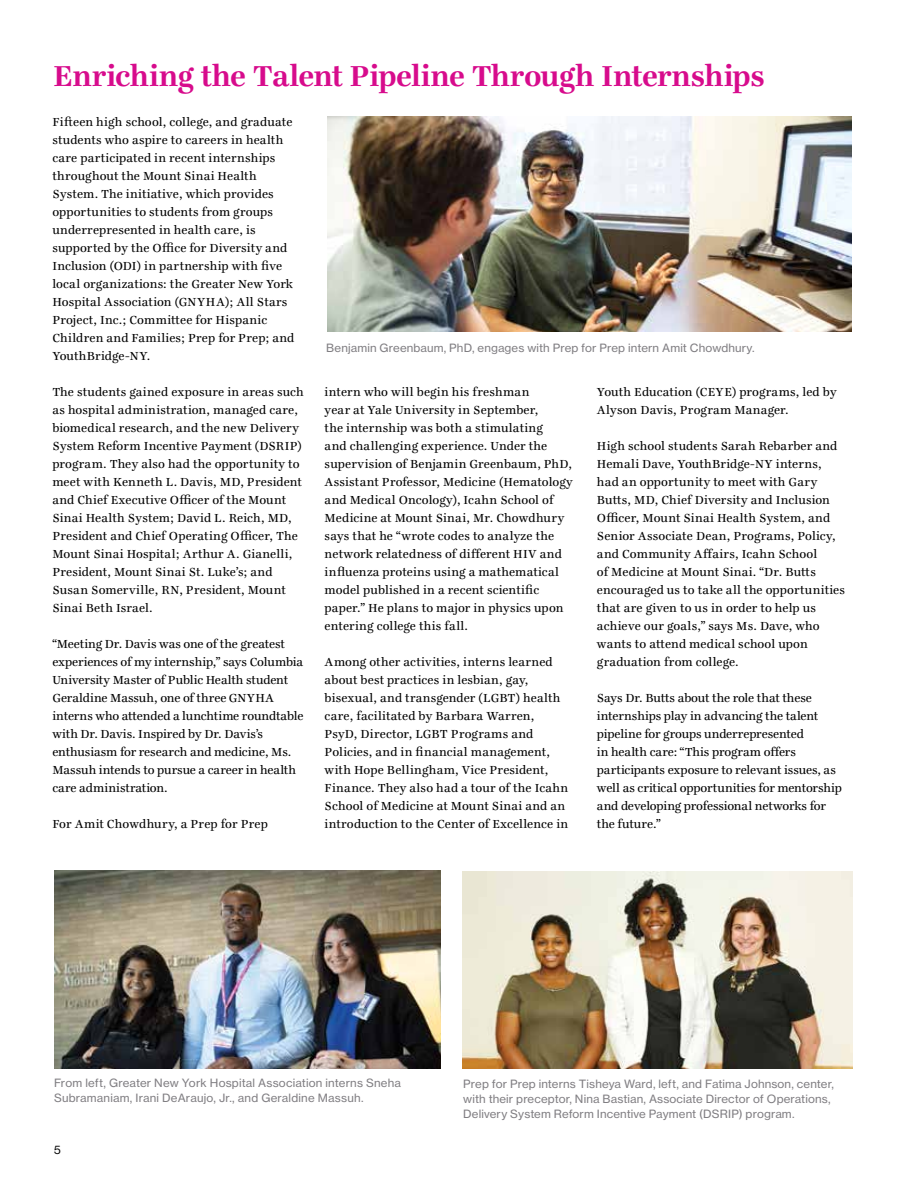
<style>
.page{position:relative;width:905px;height:1188px;background:#fff}
.page>*{position:absolute;margin:0;border:0;box-sizing:border-box;transform-origin:0 0}
.t1{font:700 31.5px "Ingeborg";letter-spacing:-.015em;color:#d70b8c}
.t2{font:12.75px/18px "Ingeborg";letter-spacing:.01em;color:#000}
.t3{font:12px "N Haas Grotesk DS Std 55 Rg";color:#000}
.t4{font:11.25px/15px "N Haas Grotesk TX Std 55 Rg";letter-spacing:.01em;color:#807e82}
</style>
<div class="page">
<img style="left:328px;top:117px;width:523px;height:215px">
<img style="left:54px;top:870px;width:386px;height:198px">
<img style="left:462px;top:872px;width:390px;height:196px">
<h1 class="t1" style="left:53px;top:57px;width:713px">Enriching the Talent Pipeline Through Internships</h1>
<p class="t2" style="left:52px;top:113px;width:243px">Fifteen high school, college, and graduate students who aspire to careers in health care participated in recent internships throughout the Mount Sinai Health System. The initiative, which provides opportunities to students from groups underrepresented in health care, is supported by the Office for Diversity and Inclusion (ODI) in partnership with five local organizations: the Greater New York Hospital Association (GNYHA); All Stars Project, Inc.; Committee for Hispanic Children and Families; Prep for Prep; and YouthBridge-NY.</p>
<p class="t2" style="left:52px;top:383px;width:253px">The students gained exposure in areas such as hospital administration, managed care, biomedical research, and the new Delivery System Reform Incentive Payment (DSRIP) program. They also had the opportunity to meet with Kenneth L. Davis, MD, President and Chief Executive Officer of the Mount Sinai Health System; David L. Reich, MD, President and Chief Operating Officer, The Mount Sinai Hospital; Arthur A. Gianelli, President, Mount Sinai St. Luke’s; and Susan Somerville, RN, President, Mount Sinai Beth Israel.</p>
<p class="t2" style="left:52px;top:635px;width:253px">“Meeting Dr. Davis was one of the greatest experiences of my internship,” says Columbia University Master of Public Health student Geraldine Massuh, one of three GNYHA interns who attended a lunchtime roundtable with Dr. Davis. Inspired by Dr. Davis’s enthusiasm for research and medicine, Ms.<br>Massuh intends to pursue a career in health care administration.</p>
<p class="t2" style="left:52px;top:815px;width:217px">For Amit Chowdhury, a Prep for Prep</p>
<p class="t4" style="left:326px;top:341px;width:430px">Benjamin Greenbaum, PhD, engages with Prep for Prep intern Amit Chowdhury.</p>
<p class="t2" style="left:324px;top:383px;width:250px">intern who will begin his freshman<br>year at Yale University in September,<br>the internship was both a stimulating<br>and challenging experience. Under the supervision of Benjamin Greenbaum, PhD, Assistant Professor, Medicine (Hematology and Medical Oncology), Icahn School of Medicine at Mount Sinai, Mr. Chowdhury says that he “wrote codes to analyze the network relatedness of different HIV and influenza proteins using a mathematical model published in a recent scientific paper.” He plans to major in physics upon entering college this fall.</p>
<p class="t2" style="left:324px;top:653px;width:245px">Among other activities, interns learned about best practices in lesbian, gay, bisexual, and transgender (LGBT) health care, facilitated by Barbara Warren, PsyD, Director, LGBT Programs and Policies, and in financial management, with Hope Bellingham, Vice President, Finance. They also had a tour of the Icahn School of Medicine at Mount Sinai and an introduction to the Center of Excellence in</p>
<p class="t2" style="left:597px;top:383px;width:241px">Youth Education (CEYE) programs, led by<br>Alyson Davis, Program Manager.</p>
<p class="t2" style="left:597px;top:437px;width:250px">High school students Sarah Rebarber and Hemali Dave, YouthBridge-NY interns, had an opportunity to meet with Gary Butts, MD, Chief Diversity and Inclusion Officer, Mount Sinai Health System, and Senior Associate Dean, Programs, Policy, and Community Affairs, Icahn School<br>of Medicine at Mount Sinai. “Dr. Butts encouraged us to take all the opportunities that are given to us in order to help us achieve our goals,” says Ms. Dave, who wants to attend medical school upon graduation from college.</p>
<p class="t2" style="left:597px;top:689px;width:246px">Says Dr. Butts about the role that these internships play in advancing the talent pipeline for groups underrepresented<br>in health care: “This program offers participants exposure to relevant issues, as well as critical opportunities for mentorship and developing professional networks for the future.”</p>
<p class="t4" style="left:54px;top:1076px;width:348px">From left, Greater New York Hospital Association interns Sneha<br>Subramaniam, Irani DeAraujo, Jr., and Geraldine Massuh.</p>
<p class="t3" style="left:54px;top:1143px;width:8px">5</p>
<p class="t4" style="left:463px;top:1076px;width:372px">Prep for Prep interns Tisheya Ward, left, and Fatima Johnson, center, with their preceptor, Nina Bastian, Associate Director of Operations,<br>Delivery System Reform Incentive Payment (DSRIP) program.</p>
</div>
